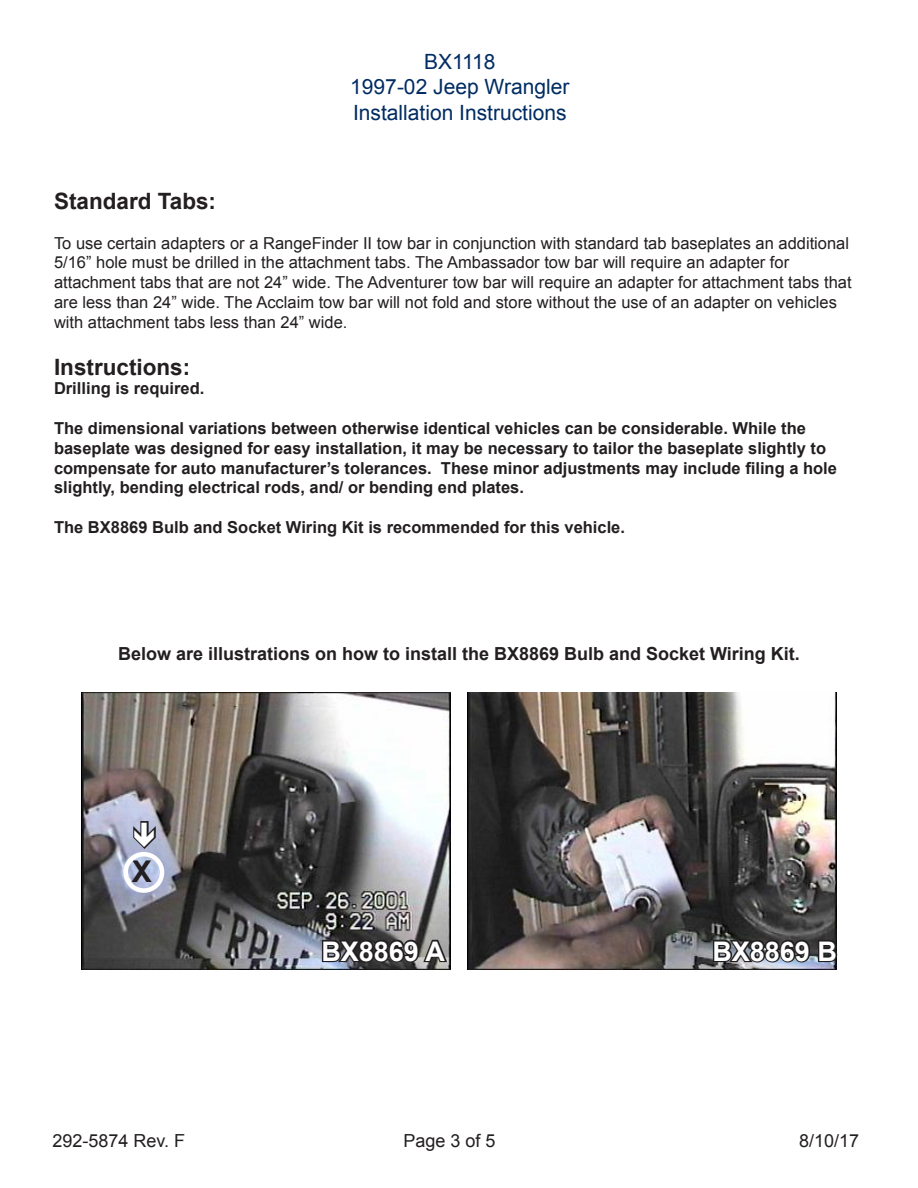
<style>
.page{position:relative;width:918px;height:1188px;background:#fff}
.page>*{position:absolute;margin:0;border:0;box-sizing:border-box;transform-origin:0 0}
.t1{font:700 30px "Arial";color:#231f20}
.t2{font:700 27px "Arial";color:#fff}
.t3{font:700 22.5px "Arial";color:#231f20}
.t4{font:21px/25.2px "Arial";color:#002c62;text-align:center}
.t5{font:700 18px "Arial";color:#231f20}
.t6{font:18px "Arial";color:#231f20}
.t7{font:16.5px/19.8px "Arial";color:#231f20}
.t8{font:700 16.5px/19.8px "Arial";color:#231f20}
</style>
<div class="page">
<img style="left:81px;top:693px;width:369px;height:277px">
<img style="left:468px;top:693px;width:369px;height:277px">
<svg style="left:320px;top:937px;width:129px;height:28px;background:#444345"></svg>
<svg style="left:711px;top:937px;width:127px;height:28px;background:#444448"></svg>
<div style="left:123px;top:852px;width:41px;height:41px;border:4px solid #fff;border-radius:50%"></div>
<svg style="left:131px;top:820px;width:27px;height:31px"></svg>
<p class="t4" style="left:350px;top:50px;width:221px">BX1118<br>1997-02 Jeep Wrangler<br>Installation Instructions</p>
<p class="t3" style="left:54px;top:186px;width:164px">Standard Tabs:</p>
<p class="t7" style="left:54px;top:233px;width:799px">To use certain adapters or a RangeFinder II tow bar in conjunction with standard tab baseplates an additional 5/16” hole must be drilled in the attachment tabs. The Ambassador tow bar will require an adapter for attachment tabs that are not 24” wide. The Adventurer tow bar will require an adapter for attachment tabs that are less than 24” wide. The Acclaim tow bar will not fold and store without the use of an adapter on vehicles with attachment tabs less than 24” wide.</p>
<p class="t3" style="left:54px;top:352px;width:138px">Instructions:</p>
<p class="t8" style="left:54px;top:379px;width:152px">Drilling is required.</p>
<p class="t8" style="left:54px;top:419px;width:785px">The dimensional variations between otherwise identical vehicles can be considerable. While the baseplate was designed for easy installation, it may be necessary to tailor the baseplate slightly to compensate for auto manufacturer’s tolerances. These minor adjustments may include filing a hole slightly, bending electrical rods, and/ or bending end plates.</p>
<p class="t8" style="left:54px;top:518px;width:573px">The BX8869 Bulb and Socket Wiring Kit is recommended for this vehicle.</p>
<p class="t5" style="left:118px;top:641px;width:683px">Below are illustrations on how to install the BX8869 Bulb and Socket Wiring Kit.</p>
<p class="t1" style="left:132px;top:851px;width:22px">X</p>
<p class="t2" style="left:321px;top:933px;width:125px">BX8869 A</p>
<p class="t2" style="left:712px;top:933px;width:126px">BX8869 B</p>
<p class="t6" style="left:52px;top:1129px;width:134px">292-5874 Rev. F</p>
<p class="t6" style="left:404px;top:1129px;width:94px">Page 3 of 5</p>
<p class="t6" style="left:799px;top:1129px;width:62px">8/10/17</p>
</div>
